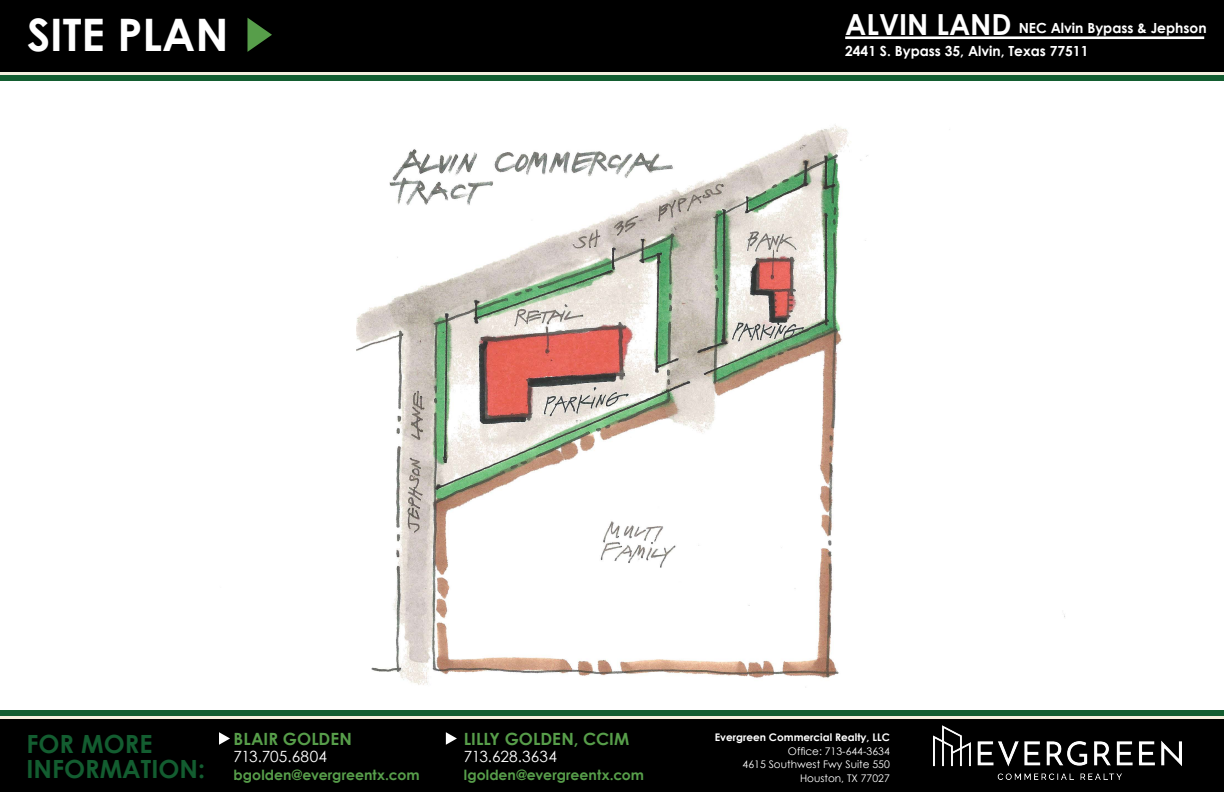
<style>
.page{position:relative;width:1224px;height:792px;background:#fff}
.page>*{position:absolute;margin:0;border:0;box-sizing:border-box;transform-origin:0 0}
.t1{font:700 44.8px "Century Gothic";color:#fff}
.t2{font:700 29px "Century Gothic";color:#fff}
.t3{font:700 25.1px/25.1px "Century Gothic";color:#135d30}
.t4{font:700 16.9px "Century Gothic";color:#579e4a}
.t5{font:15.5px "Century Gothic";letter-spacing:.005em;color:#fff}
.t6{font:700 14.1px "Century Gothic";color:#579e4a}
.t7{font:700 13.9px "Century Gothic";color:#fff}
.t8{font:10.5px/13.6px "Century Gothic";color:#fff;text-align:right}
.t9{font:700 10.5px "Century Gothic";color:#fff}
</style>
<div class="page">
<img style="left:167px;top:80px;width:911px;height:608px">
<svg style="left:0;top:74px;width:1224px;height:6px;background:#38754c"></svg>
<div style="left:0;top:0;width:1224px;height:74px;background:linear-gradient(to right,#f5eedd,#f5eedd)"></div>
<div style="left:0;top:0;width:1224px;height:71px;background:#000"></div>
<svg style="left:248px;top:18px;width:24px;height:34px"></svg>
<hr style="left:845px;top:36px;width:359px;height:3px;background:#fff">
<div style="left:0;top:710px;width:1224px;height:82px;background:#135d30"></div>
<div style="left:0;top:716px;width:1224px;height:76px;background:#f5eedd"></div>
<div style="left:0;top:719px;width:1224px;height:73px;background:#000"></div>
<img style="left:934px;top:726px;width:248px;height:54px">
<svg style="left:446px;top:732px;width:11px;height:13px"></svg>
<svg style="left:219px;top:732px;width:11px;height:13px"></svg>
<h1 class="t1" style="left:27px;top:0;width:203px">SITE PLAN</h1>
<h2 class="t2" style="left:845px;top:3px;width:168px">ALVIN LAND</h2>
<h3 class="t7" style="left:1019px;top:18px;width:189px">NEC Alvin Bypass &amp; Jephson</h3>
<h3 class="t7" style="left:845px;top:41px;width:245px">2441 S. Bypass 35, Alvin, Texas 77511</h3>
<h3 class="t3" style="left:26px;top:731px;width:180px">FOR MORE<br>INFORMATION:</h3>
<h3 class="t4" style="left:464px;top:726px;width:167px">LILLY GOLDEN, CCIM</h3>
<h3 class="t4" style="left:234px;top:726px;width:120px">BLAIR GOLDEN</h3>
<h3 class="t5" style="left:234px;top:745px;width:95px">713.705.6804</h3>
<h3 class="t6" style="left:234px;top:764px;width:188px">bgolden@evergreentx.com</h3>
<h3 class="t5" style="left:464px;top:745px;width:95px">713.628.3634</h3>
<h3 class="t6" style="left:464px;top:764px;width:182px">lgolden@evergreentx.com</h3>
<p class="t9" style="left:715px;top:729px;width:177px">Evergreen Commercial Realty, LLC</p>
<p class="t8" style="left:743px;top:744px;width:149px">Office: 713-644-3634<br>4615 Southwest Fwy Suite 550<br>Houston, TX 77027</p>
</div>
